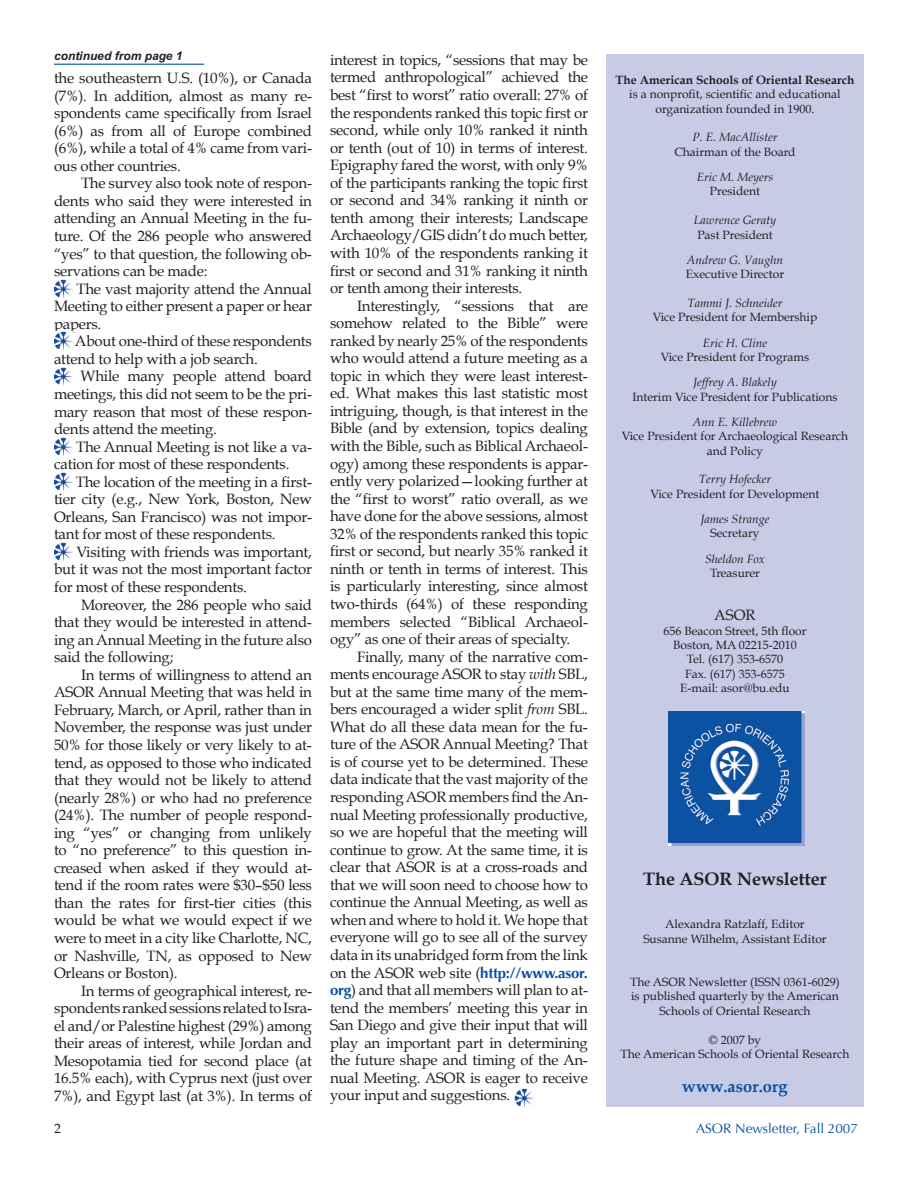
<style>
.page{position:relative;width:918px;height:1188px;background:#fff}
.page>*{position:absolute;margin:0;border:0;box-sizing:border-box;transform-origin:0 0}
.t1{font:700 18px "Book Antiqua";color:#231f20}
.t2{font:700 16.5px "Book Antiqua";color:#094fa3}
.t3{font:15px/17.5px "Book Antiqua";letter-spacing:-.015em;color:#231f20;text-align:justify}
.t4{font:13.5px "Optima";color:#094fa3}
.t5{font:13.5px "Book Antiqua";color:#231f20}
.t6{font:12px/14.4px "Book Antiqua";color:#231f20;text-align:center}
.t7{font:italic 12px "Book Antiqua";color:#231f20}
.t8{font:700 12px "Book Antiqua";color:#231f20}
.t9{font:italic 700 12px "Arial";color:#231f20}
.s1{font-style:italic}
.s2{font-family:"Optima";font-weight:700;color:#094fa3}
</style>
<div class="page">
<div style="left:606px;top:526px;width:258px;height:176px;background:#c7cbe6"></div>
<div style="left:606px;top:700px;width:258px;height:407px;background:#c7cbe6"></div>
<div style="left:606px;top:54px;width:258px;height:480px;background:#c7cbe6"></div>
<img style="left:668px;top:711px;width:136px;height:135px">
<img style="left:54px;top:279px;width:18px;height:19px">
<img style="left:54px;top:332px;width:18px;height:18px">
<img style="left:54px;top:367px;width:18px;height:18px">
<img style="left:54px;top:437px;width:18px;height:19px">
<img style="left:54px;top:472px;width:18px;height:19px">
<img style="left:54px;top:543px;width:18px;height:18px">
<hr style="left:54px;top:64px;width:150px;height:1px;background:#094fa3">
<img style="left:515px;top:1088px;width:18px;height:19px">
<p class="t9" style="left:54px;top:52px;width:130px">continued from page 1</p>
<p class="t3" style="left:54px;top:69px;width:260px">the southeastern U.S. (10%), or Canada (7%). In addition, almost as many re&shy;spondents came specifically from Israel (6%) as from all of Europe combined (6%), while a total of 4% came from vari&shy;ous other countries.</p>
<p class="t3" style="left:54px;top:175px;width:260px;text-indent:27px">The survey also took note of respon&shy;dents who said they were interested in attending an Annual Meeting in the fu&shy;ture. Of the 286 people who answered “yes” to that question, the following ob&shy;servations can be made:</p>
<p class="t3" style="left:54px;top:280px;width:259px;text-indent:22px">The vast majority attend the Annual Meeting to either present a paper or hear papers.</p>
<p class="t3" style="left:54px;top:333px;width:260px;text-indent:21px">About one-third of these respondents attend to help with a job search.</p>
<p class="t3" style="left:54px;top:368px;width:260px;text-indent:27px">While many people attend board meetings, this did not seem to be the pri&shy;mary reason that most of these respon&shy;dents attend the meeting.</p>
<p class="t3" style="left:54px;top:438px;width:259px;text-indent:22px">The Annual Meeting is not like a va&shy;cation for most of these respondents.</p>
<p class="t3" style="left:54px;top:473px;width:260px;text-indent:22px">The location of the meeting in a first&shy;tier city (e.g., New York, Boston, New Orleans, San Francisco) was not impor&shy;tant for most of these respondents.</p>
<p class="t3" style="left:54px;top:543px;width:259px;text-indent:22px">Visiting with friends was important, but it was not the most important factor for most of these respondents.</p>
<p class="t3" style="left:54px;top:596px;width:260px;text-indent:27px">Moreover, the 286 people who said that they would be interested in attend&shy;ing an Annual Meeting in the future also said the following;</p>
<p class="t3" style="left:54px;top:666px;width:260px;text-indent:27px">In terms of willingness to attend an ASOR Annual Meeting that was held in February, March, or April, rather than in November, the response was just under 50% for those likely or very likely to at&shy;tend, as opposed to those who indicated that they would not be likely to attend (nearly 28%) or who had no preference (24%). The number of people respond&shy;ing “yes” or changing from unlikely to “no preference” to this question in&shy;creased when asked if they would at&shy;tend if the room rates were $30–$50 less than the rates for first-tier cities (this would be what we would expect if we were to meet in a city like Charlotte, NC, or Nashville, TN, as opposed to New Orleans or Boston).</p>
<p class="t3" style="left:54px;top:982px;width:260px;text-indent:27px">In terms of geographical interest, re&shy;spondents ranked sessions related to Isra&shy;el and/or Palestine highest (29%) among their areas of interest, while Jordan and Mesopotamia tied for second place (at 16.5% each), with Cyprus next (just over 7%), and Egypt last (at 3%). In terms of</p>
<p class="t3" style="left:330px;top:51px;width:260px">interest in topics, “sessions that may be termed anthropological” achieved the best “first to worst” ratio overall: 27% of the respondents ranked this topic first or second, while only 10% ranked it ninth or tenth (out of 10) in terms of interest.<br>Epigraphy fared the worst, with only 9% of the participants ranking the topic first or second and 34% ranking it ninth or tenth among their interests; Landscape Archaeology/GIS didn’t do much better, with 10% of the respondents ranking it first or second and 31% ranking it ninth or tenth among their interests.</p>
<p class="t3" style="left:330px;top:297px;width:260px;text-indent:27px">Interestingly, “sessions that are somehow related to the Bible” were ranked by nearly 25% of the respondents who would attend a future meeting as a topic in which they were least interest&shy;ed. What makes this last statistic most intriguing, though, is that interest in the Bible (and by extension, topics dealing with the Bible, such as Biblical Archaeol&shy;ogy) among these respondents is appar&shy;ently very polarized—looking further at the “first to worst” ratio overall, as we have done for the above sessions, almost 32% of the respondents ranked this topic first or second, but nearly 35% ranked it ninth or tenth in terms of interest. This is particularly interesting, since almost two-thirds (64%) of these responding members selected “Biblical Archaeol&shy;ogy” as one of their areas of specialty.</p>
<p class="t3" style="left:330px;top:648px;width:260px;text-indent:27px">Finally, many of the narrative com&shy;ments encourage ASOR to stay <span class="s1">with</span> SBL, but at the same time many of the mem&shy;bers encouraged a wider split <span class="s1">from</span> SBL.<br>What do all these data mean for the fu&shy;ture of the ASOR Annual Meeting? That is of course yet to be determined. These data indicate that the vast majority of the responding ASOR members find the An&shy;nual Meeting professionally productive, so we are hopeful that the meeting will continue to grow. At the same time, it is clear that ASOR is at a cross-roads and that we will soon need to choose how to continue the Annual Meeting, as well as when and where to hold it. We hope that everyone will go to see all of the survey data in its unabridged form from the link on the ASOR web site (<span class="s2">http://www.asor. org</span>) and that all members will plan to at&shy;tend the members’ meeting this year in San Diego and give their input that will play an important part in determining the future shape and timing of the An&shy;nual Meeting. ASOR is eager to receive your input and suggestions.</p>
<p class="t8" style="left:616px;top:73px;width:240px">The American Schools of Oriental Research</p>
<p class="t6" style="left:629px;top:87px;width:213px">is a nonprofit, scientific and educational organization founded in 1900.</p>
<p class="t7" style="left:693px;top:130px;width:86px">P. E. MacAllister</p>
<p class="t6" style="left:674px;top:145px;width:123px">Chairman of the Board</p>
<p class="t7" style="left:697px;top:170px;width:78px">Eric M. Meyers</p>
<p class="t6" style="left:710px;top:184px;width:52px">President</p>
<p class="t7" style="left:694px;top:213px;width:84px">Lawrence Geraty</p>
<p class="t6" style="left:697px;top:228px;width:77px">Past President</p>
<p class="t7" style="left:687px;top:253px;width:98px">Andrew G. Vaughn</p>
<p class="t6" style="left:686px;top:267px;width:100px">Executive Director</p>
<p class="t7" style="left:687px;top:296px;width:97px">Tammi J. Schneider</p>
<p class="t6" style="left:653px;top:310px;width:166px">Vice President for Membership</p>
<p class="t7" style="left:703px;top:336px;width:66px">Eric H. Cline</p>
<p class="t6" style="left:661px;top:350px;width:150px">Vice President for Programs</p>
<p class="t7" style="left:693px;top:375px;width:85px">Jeffrey A. Blakely</p>
<p class="t6" style="left:633px;top:390px;width:206px">Interim Vice President for Publications</p>
<p class="t7" style="left:693px;top:415px;width:86px">Ann E. Killebrew</p>
<p class="t6" style="left:622px;top:429px;width:228px">Vice President for Archaeological Research and Policy</p>
<p class="t7" style="left:699px;top:472px;width:74px">Terry Hofecker</p>
<p class="t6" style="left:651px;top:487px;width:170px">Vice President for Development</p>
<p class="t7" style="left:700px;top:512px;width:70px">James Strange</p>
<p class="t6" style="left:711px;top:526px;width:50px">Secretary</p>
<p class="t7" style="left:705px;top:552px;width:61px">Sheldon Fox</p>
<p class="t6" style="left:710px;top:566px;width:51px">Treasurer</p>
<p class="t3" style="left:714px;top:607px;width:43px">ASOR</p>
<p class="t6" style="left:663px;top:624px;width:145px">656 Beacon Street, 5th floor<br>Boston, MA 02215-2010<br>Tel. (617) 353-6570<br>Fax. (617) 353-6575<br>E-mail: asor@bu.edu</p>
<p class="t1" style="left:643px;top:869px;width:185px">The ASOR Newsletter</p>
<p class="t6" style="left:643px;top:917px;width:185px">Alexandra Ratzlaff, Editor<br>Susanne Wilhelm, Assistant Editor</p>
<p class="t6" style="left:630px;top:975px;width:211px">The ASOR Newsletter (ISSN 0361-6029) is published quarterly by the American<br>Schools of Oriental Research</p>
<p class="t6" style="left:621px;top:1033px;width:230px">© 2007 by<br>The American Schools of Oriental Research</p>
<p class="t2" style="left:682px;top:1077px;width:107px">www.asor.org</p>
<p class="t5" style="left:54px;top:1120px;width:8px">2</p>
<p class="t4" style="left:696px;top:1120px;width:163px">ASOR Newsletter, Fall 2007</p>
</div>
